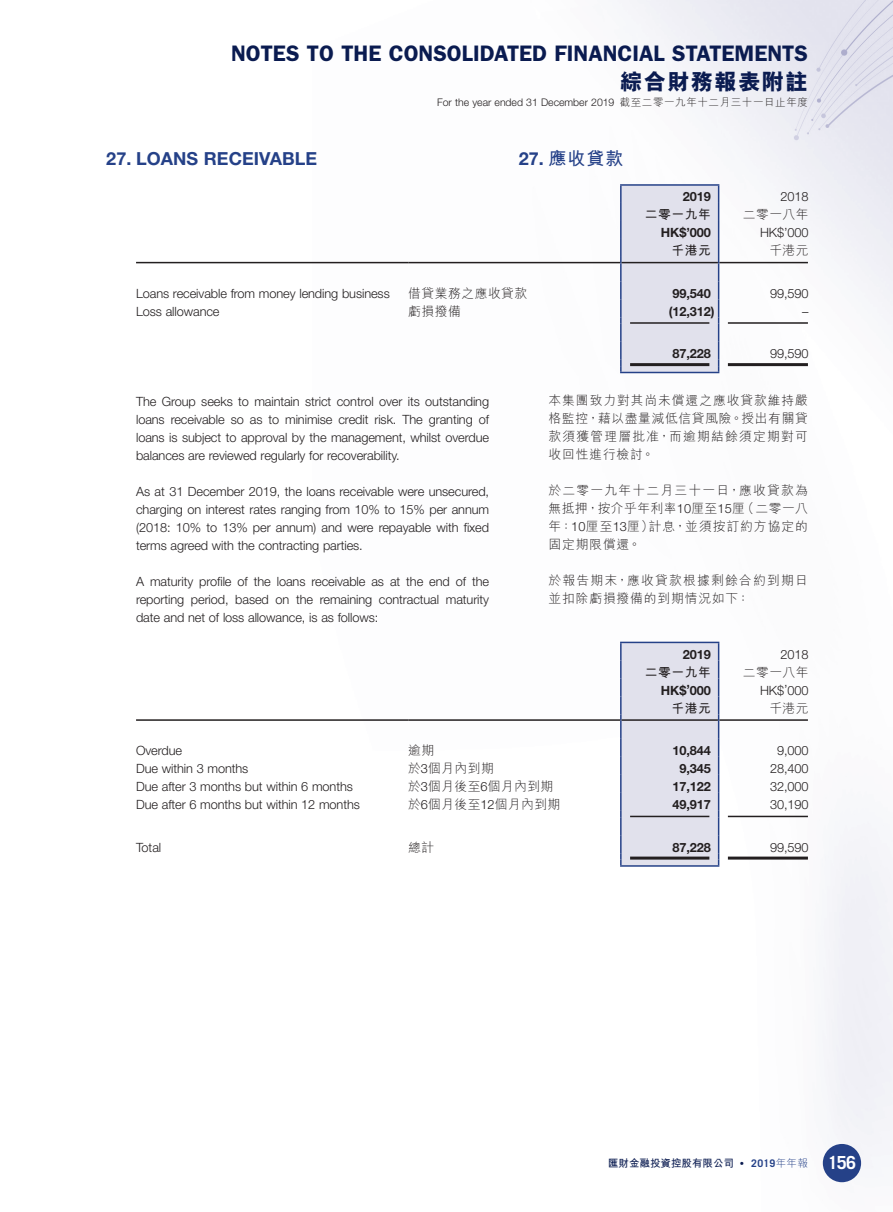
<style>
.page{position:relative;width:893px;height:1212px;background:#fff}
.page>*{position:absolute;margin:0;border:0;box-sizing:border-box;transform-origin:0 0}
.t1{font:600 22.5px "ITC Franklin Gothic Std";color:#0a1b50}
.t2{font:800 22.5px "M Hei HK";letter-spacing:.05em;color:#0a1b50}
.Heading_1{font:700 18px "Helvetica Neue LT Std";letter-spacing:.005em;color:#254188}
.C_Heading_1{font:700 18px "M Hei HK";color:#254188}
.t3{font:700 18px "Trade Gothic LT Std";color:#fff}
.Body_Text{font:300 12.75px/18px "Helvetica Neue LT Std";letter-spacing:-.005em;color:#231f20}
.C_Body_Text{font:300 12.75px/18px "M Hei HK";letter-spacing:.075em;color:#231f20}
.Body_Text-2{font:700 12.75px "Helvetica Neue LT Std";letter-spacing:-.005em;color:#231f20}
.Body_Text-3{font:300 12.75px "M Hei HK";letter-spacing:.045em;color:#231f20}
.C_Body_Text-2{font:300 12.75px/18px "M Hei HK";letter-spacing:.095em;color:#231f20;text-align:right}
.Body_Text-4{font:700 12.75px "M Hei HK";letter-spacing:.045em;color:#231f20}
.t4{font:300 10.5px "Helvetica Neue LT Std";color:#231f20}
.t5{font:300 10.5px "M Hei HK";letter-spacing:.06em;color:#231f20}
.t6{font:700 10.5px "M Hei HK";color:#0a1b50}
.t7{font:700 10.5px "Trade Gothic LT Std";color:#254188}
.s1{font-family:"Helvetica Neue LT Std"}
.s2{font-family:"ITC Franklin Gothic Std";font-weight:600}
.s3{font-family:"M Hei HK";font-weight:300}
</style>
<div class="page">
<img style="left:136px;top:0;width:757px;height:1183px">
<div style="left:823px;top:1144px;width:38px;height:38px;background:#254188;border-radius:50%"></div>
<hr style="left:620px;top:184px;width:99px;height:2px;background:#254188">
<div style="left:620px;top:185px;width:99px;height:187px;background:#e1e1ec"></div>
<hr style="left:620px;top:372px;width:99px;height:1px;background:#254188">
<hr style="left:136px;top:262px;width:272px;height:1px;background:#231f20">
<hr style="left:408px;top:262px;width:212px;height:1px;background:#231f20">
<hr style="left:622px;top:262px;width:96px;height:1px;background:#231f20">
<hr style="left:719px;top:262px;width:89px;height:1px;background:#231f20">
<hr style="left:630px;top:322px;width:79px;height:2px;background:#231f20">
<hr style="left:728px;top:322px;width:80px;height:2px;background:#231f20">
<hr style="left:630px;top:363px;width:79px;height:3px;background:#231f20">
<hr style="left:728px;top:363px;width:80px;height:3px;background:#231f20">
<div style="left:620px;top:642px;width:99px;height:223px;background:#e1e1ec"></div>
<hr style="left:620px;top:865px;width:99px;height:2px;background:#254188">
<hr style="left:136px;top:719px;width:272px;height:2px;background:#231f20">
<hr style="left:408px;top:719px;width:212px;height:2px;background:#231f20">
<hr style="left:622px;top:719px;width:96px;height:2px;background:#231f20">
<hr style="left:719px;top:719px;width:89px;height:2px;background:#231f20">
<hr style="left:630px;top:816px;width:79px;height:1px;background:#231f20">
<hr style="left:728px;top:816px;width:80px;height:1px;background:#231f20">
<hr style="left:630px;top:856px;width:79px;height:3px;background:#231f20">
<hr style="left:728px;top:856px;width:80px;height:3px;background:#231f20">
<h1 class="t1" style="left:231px;top:40px;width:578px">NOTES TO THE CONSOLIDATED FINANCIAL STATEMENTS</h1>
<h1 class="t2" style="left:620px;top:70px;width:189px">綜合財務報表附註</h1>
<p class="t5" style="left:620px;top:97px;width:190px">截至二零一九年十二月三十一日止年度</p>
<p class="t4" style="left:437px;top:96px;width:179px">For the year ended 31 December 2019</p>
<p class="Heading_1" style="left:106px;top:147px;width:212px">27. LOANS RECEIVABLE</p>
<p class="C_Heading_1" style="left:519px;top:145px;width:106px"><span class="s1">27.</span> 應收貸款</p>
<p class="Body_Text-2" style="left:683px;top:189px;width:30px">2019</p>
<p class="Body_Text" style="left:781px;top:188px;width:30px">2018</p>
<p class="Body_Text-4" style="left:645px;top:205px;width:67px">二零一九年</p>
<p class="Body_Text-3" style="left:743px;top:208px;width:67px">二零一八年</p>
<p class="Body_Text-2" style="left:661px;top:225px;width:52px">HK ’$ 000</p>
<p class="Body_Text" style="left:760px;top:224px;width:50px">HK ‘$ 000</p>
<p class="Body_Text-4" style="left:671px;top:241px;width:41px">千港元</p>
<p class="Body_Text-3" style="left:769px;top:244px;width:41px">千港元</p>
<p class="Body_Text" style="left:136px;top:284px;width:255px">Loans receivable from money lending business</p>
<p class="Body_Text-3" style="left:408px;top:287px;width:121px">借貸業務之應收貸款</p>
<p class="Body_Text-2" style="left:672px;top:285px;width:40px">99,540</p>
<p class="Body_Text" style="left:770px;top:284px;width:40px">99,590</p>
<p class="Body_Text" style="left:136px;top:302px;width:85px">Loss allowance</p>
<p class="Body_Text-3" style="left:408px;top:305px;width:54px">虧損撥備</p>
<p class="Body_Text-2" style="left:669px;top:303px;width:47px">)12,312(</p>
<p class="Body_Text" style="left:802px;top:302px;width:8px">–</p>
<p class="Body_Text-2" style="left:672px;top:346px;width:40px">87,228</p>
<p class="Body_Text" style="left:770px;top:344px;width:40px">99,590</p>
<p class="Body_Text" style="left:136px;top:392px;width:355px;text-align:right">The Group seeks to maintain strict control over its outstanding of</p>
<p class="Body_Text" style="left:136px;top:410px;width:355px">loans<br>loans is subject to approval by the management, whilst overdue balances are reviewed regularly for recoverability.</p>
<p class="Body_Text" style="left:136px;top:482px;width:355px;text-align:justify">As at 31 December 2019, the loans receivable were unsecured, charging on interest rates ranging from 10% to 15% per annum (2018: 10% to 13% per annum) and were repayable with fixed terms agreed with the contracting parties.</p>
<p class="Body_Text" style="left:472px;top:572px;width:19px">the</p>
<p class="Body_Text" style="left:171px;top:410px;width:56px">receivable</p>
<p class="Body_Text" style="left:285px;top:410px;width:49px">minimise</p>
<p class="Body_Text" style="left:338px;top:410px;width:32px">credit</p>
<p class="Body_Text" style="left:374px;top:410px;width:24px">risk.</p>
<p class="Body_Text" style="left:402px;top:410px;width:22px">The</p>
<p class="Body_Text" style="left:429px;top:410px;width:46px">granting</p>
<p class="Body_Text" style="left:268px;top:410px;width:12px">to</p>
<p class="Body_Text" style="left:231px;top:410px;width:15px">so</p>
<p class="Body_Text" style="left:250px;top:410px;width:14px">as</p>
<p class="Body_Text" style="left:136px;top:572px;width:10px">A</p>
<p class="Body_Text" style="left:150px;top:572px;width:45px">maturity</p>
<p class="Body_Text" style="left:199px;top:572px;width:34px">profile</p>
<p class="Body_Text" style="left:238px;top:572px;width:12px">of</p>
<p class="Body_Text" style="left:254px;top:572px;width:19px">the</p>
<p class="Body_Text" style="left:277px;top:572px;width:30px">loans</p>
<p class="Body_Text" style="left:311px;top:572px;width:56px">receivable</p>
<p class="Body_Text" style="left:406px;top:572px;width:19px">the</p>
<p class="Body_Text" style="left:429px;top:572px;width:22px">end</p>
<p class="Body_Text" style="left:456px;top:572px;width:12px">of</p>
<p class="Body_Text" style="left:390px;top:572px;width:12px">at</p>
<p class="Body_Text" style="left:371px;top:572px;width:14px">as</p>
<p class="Body_Text" style="left:136px;top:590px;width:244px">reporting<br>date and net of loss allowance is, as follows:</p>
<p class="Body_Text" style="left:191px;top:590px;width:39px">period,</p>
<p class="Body_Text" style="left:235px;top:590px;width:35px">based</p>
<p class="Body_Text" style="left:296px;top:590px;width:19px">the</p>
<p class="Body_Text" style="left:320px;top:590px;width:54px">remaining</p>
<p class="Body_Text" style="left:379px;top:590px;width:62px">contractual</p>
<p class="Body_Text" style="left:276px;top:590px;width:15px">on</p>
<p class="Body_Text" style="left:446px;top:590px;width:45px">maturity</p>
<p class="Body_Text" style="left:136px;top:741px;width:47px">Overdue</p>
<p class="Body_Text-3" style="left:408px;top:744px;width:28px">逾期</p>
<p class="Body_Text" style="left:136px;top:759px;width:114px">Due within 3 months</p>
<p class="Body_Text-3" style="left:408px;top:762px;width:87px">於<span class="s1">3</span>個月內到期</p>
<p class="C_Body_Text" style="left:549px;top:391px;width:261px;text-align:justify">本集團致力對其尚未償還之應收貸款維持嚴格監控，藉以盡量減低信貸風險。授出有關貸款須獲管理層批准，而逾期結餘須定期對可收回性進行檢討。</p>
<p class="C_Body_Text-2" style="left:549px;top:481px;width:261px">於二零一九年十二月三十一日，應收貸款為（二零一八</p>
<p class="C_Body_Text" style="left:649px;top:499px;width:161px;text-indent:-100px">無抵押，按介乎年利率<span class="s1">10</span>厘至<span class="s1">15</span>厘<br>計息，並須按訂約方協定的</p>
<p class="C_Body_Text" style="left:549px;top:517px;width:107px">年：<span class="s1">10</span>厘至<span class="s1">13</span>厘）固定期限償還。</p>
<p class="C_Body_Text-2" style="left:549px;top:571px;width:261px;text-align:left">於報告期末，應收貸款根據剩餘合約到期日並扣除虧損撥備的到期情況如下：</p>
<p class="Body_Text-2" style="left:683px;top:646px;width:30px">2019</p>
<p class="Body_Text" style="left:781px;top:645px;width:30px">2018</p>
<p class="Body_Text-4" style="left:645px;top:663px;width:67px">二零一九年</p>
<p class="Body_Text-3" style="left:743px;top:666px;width:67px">二零一八年</p>
<p class="Body_Text-2" style="left:661px;top:682px;width:52px">HK ’$ 000</p>
<p class="Body_Text" style="left:760px;top:681px;width:50px">HK ‘$ 000</p>
<p class="Body_Text-4" style="left:671px;top:699px;width:41px">千港元</p>
<p class="Body_Text-3" style="left:769px;top:702px;width:41px">千港元</p>
<p class="Body_Text-2" style="left:672px;top:743px;width:40px">10,844</p>
<p class="Body_Text" style="left:777px;top:741px;width:33px">9,000</p>
<p class="Body_Text-2" style="left:679px;top:761px;width:33px">9,345</p>
<p class="Body_Text" style="left:770px;top:759px;width:40px">28,400</p>
<p class="Body_Text" style="left:136px;top:777px;width:218px">Due after 3 months but within 6 months</p>
<p class="Body_Text-3" style="left:408px;top:780px;width:147px">於<span class="s1">3</span>個月後至<span class="s1">6</span>個月內到期</p>
<p class="Body_Text-2" style="left:672px;top:779px;width:40px">17,122</p>
<p class="Body_Text" style="left:770px;top:777px;width:40px">32,000</p>
<p class="Body_Text" style="left:136px;top:795px;width:225px">Due after 6 months but within 12 months</p>
<p class="Body_Text-3" style="left:408px;top:798px;width:154px">於<span class="s1">6</span>個月後至<span class="s1">12</span>個月內到期</p>
<p class="Body_Text-2" style="left:672px;top:797px;width:40px">49,917</p>
<p class="Body_Text" style="left:770px;top:795px;width:40px">30,190</p>
<p class="Body_Text" style="left:136px;top:838px;width:27px">Total</p>
<p class="Body_Text-3" style="left:408px;top:840px;width:28px">總計</p>
<p class="Body_Text-2" style="left:672px;top:839px;width:40px">87,228</p>
<p class="Body_Text" style="left:770px;top:838px;width:40px">99,590</p>
<p class="t6" style="left:608px;top:1155px;width:138px">匯財金融投資控股有限公司 <span class="s2">•</span></p>
<p class="t7" style="left:751px;top:1156px;width:58px">2019<span class="s3">年年報</span></p>
<h2 class="t3" style="left:828px;top:1152px;width:30px">156</h2>
</div>
